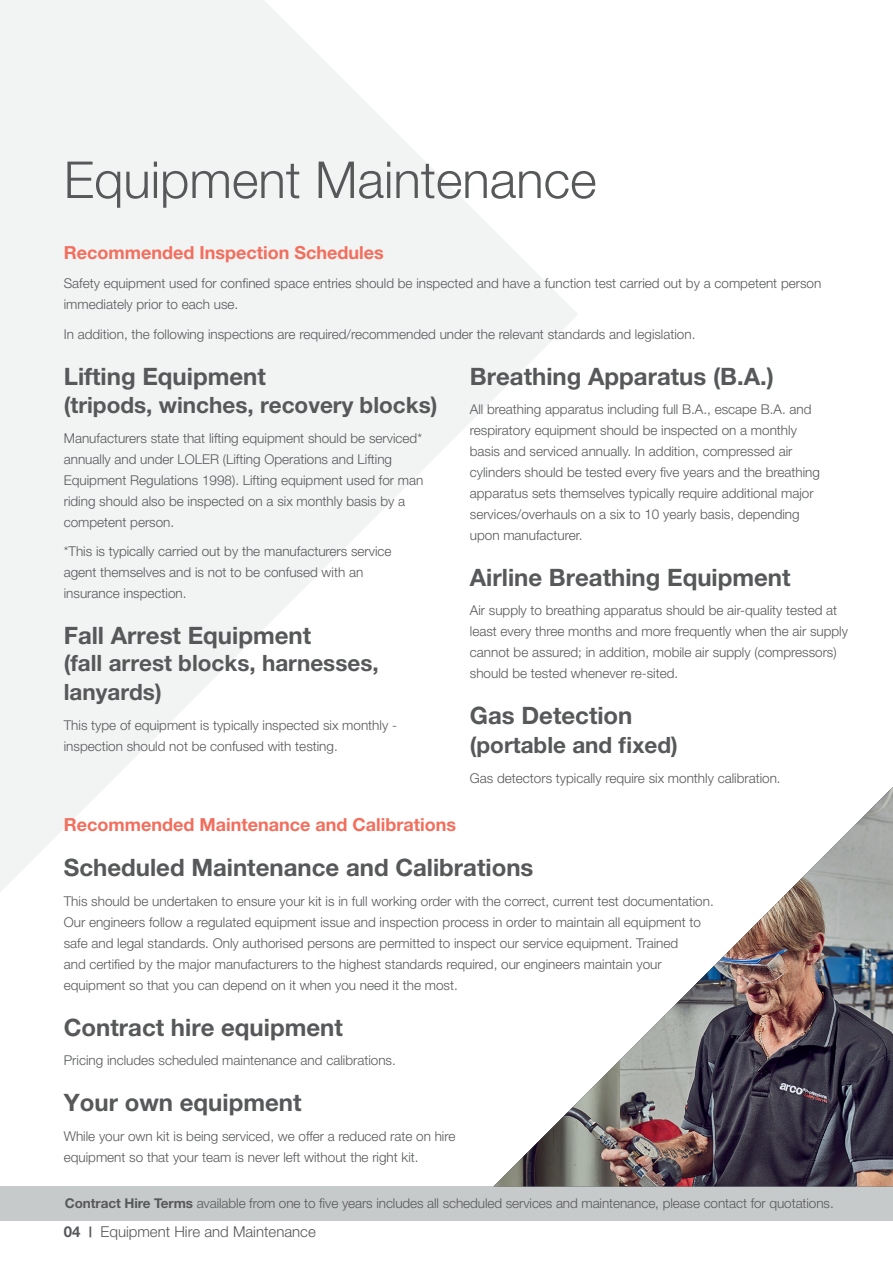
<style>
.page{position:relative;width:893px;height:1263px;background:#fff}
.page>*{position:absolute;margin:0;border:0;box-sizing:border-box;transform-origin:0 0}
.t1{font:300 51px "Helvetica Neue LT Std";color:#57585a}
.t2{font:700 24px "Helvetica Neue LT Std";color:#57585a}
.t3{font:700 22.5px/28.8px "Helvetica Neue LT Std";color:#57585a}
.t4{font:700 18px "Helvetica Neue LT Std";color:#f26e5d}
.t5{font:300 15px "Helvetica Neue LT Std";color:#57585a}
.t6{font:300 13.5px/21px "Helvetica Neue LT Std";color:#57585a}
.s1{font-weight:700}
.s2{font-weight:700;font-size:10.8px}
</style>
<div class="page">
<svg style="left:0;top:0;width:578px;height:892px;fill:#f2f3f3"></svg>
<div style="left:0;top:1186px;width:893px;height:34px;background:#c7caca"></div>
<img style="left:493px;top:787px;width:400px;height:399px">
<h1 class="t1" style="left:64px;top:149px;width:534px">Equipment Maintenance</h1>
<h3 class="t4" style="left:64px;top:241px;width:321px">Recommended Inspection Schedules</h3>
<p class="t6" style="left:64px;top:273px;width:759px">Safety equipment used for confined space entries should be inspected and have a function test carried out by a competent person immediately prior to each use.</p>
<p class="t6" style="left:64px;top:323px;width:633px">In addition, the following inspections are required/recommended under the relevant standards and legislation.</p>
<h2 class="t2" style="left:64px;top:361px;width:204px">Lifting Equipment</h2>
<h3 class="t3" style="left:64px;top:390px;width:375px">(tripods, winches, recovery blocks)</h3>
<p class="t6" style="left:64px;top:427px;width:361px">Manufacturers state that lifting equipment should be serviced* annually and under LOLER (Lifting Operations and Lifting Equipment Regulations 1998). Lifting equipment used for man riding should also be inspected on a six monthly basis by a competent person.</p>
<p class="t6" style="left:64px;top:541px;width:329px">*This is typically carried out by the manufacturers service agent themselves and is not to be confused with an insurance inspection.</p>
<h2 class="t2" style="left:64px;top:621px;width:249px">Fall Arrest Equipment</h2>
<h3 class="t3" style="left:64px;top:648px;width:316px">(fall arrest blocks, harnesses, lanyards)</h3>
<p class="t6" style="left:64px;top:714px;width:335px">This type of equipment is typically inspected six monthly - inspection should not be confused with testing.</p>
<h2 class="t2" style="left:470px;top:361px;width:306px">Breathing Apparatus (B.A.)</h2>
<p class="t6" style="left:470px;top:398px;width:352px">All breathing apparatus including full B.A., escape B.A. and respiratory equipment should be inspected on a monthly basis and serviced annually. In addition, compressed air cylinders should be tested every five years and the breathing apparatus sets themselves typically require additional major services/overhauls on a six to 10 yearly basis, depending upon manufacturer.</p>
<h2 class="t2" style="left:470px;top:563px;width:322px">Airline Breathing Equipment</h2>
<p class="t6" style="left:470px;top:600px;width:380px">Air supply to breathing apparatus should be air-quality tested at least every three months and more frequently when the air supply cannot be assured; in addition, mobile air supply (compressors) should be tested whenever re-sited.</p>
<h2 class="t2" style="left:470px;top:701px;width:164px">Gas Detection</h2>
<h3 class="t3" style="left:470px;top:730px;width:209px">(portable and fixed)</h3>
<p class="t6" style="left:470px;top:767px;width:312px">Gas detectors typically require six monthly calibration.</p>
<h3 class="t4" style="left:64px;top:813px;width:394px">Recommended Maintenance and Calibrations</h3>
<h2 class="t2" style="left:64px;top:853px;width:471px">Scheduled Maintenance and Calibrations</h2>
<p class="t6" style="left:64px;top:890px;width:651px">This should be undertaken to ensure your kit is in full working order with the correct, current test documentation.<br>Our engineers follow a regulated equipment issue and inspection process in order to maintain all equipment to safe and legal standards. Only authorised persons are permitted to inspect our service equipment. Trained<br>and certified by the major manufacturers to the highest standards required, our engineers maintain your equipment so that you can depend on it when you need it the most.</p>
<h2 class="t2" style="left:64px;top:1012px;width:281px">Contract hire equipment</h2>
<p class="t6" style="left:64px;top:1050px;width:334px">Pricing includes scheduled maintenance and calibrations.</p>
<h2 class="t2" style="left:64px;top:1088px;width:239px">Your own equipment</h2>
<p class="t6" style="left:64px;top:1125px;width:393px">While your own kit is being serviced, we offer a reduced rate on hire equipment so that your team is never left without the right kit.</p>
<p class="t6" style="left:65px;top:1192px;width:770px"><span class="s1">Contract Hire Terms</span> available from one to five years includes all scheduled services and maintenance, please contact for quotations.</p>
<p class="t5" style="left:64px;top:1223px;width:254px"><span class="s1">04</span> <span class="s2">|</span> Equipment Hire and Maintenance</p>
</div>
